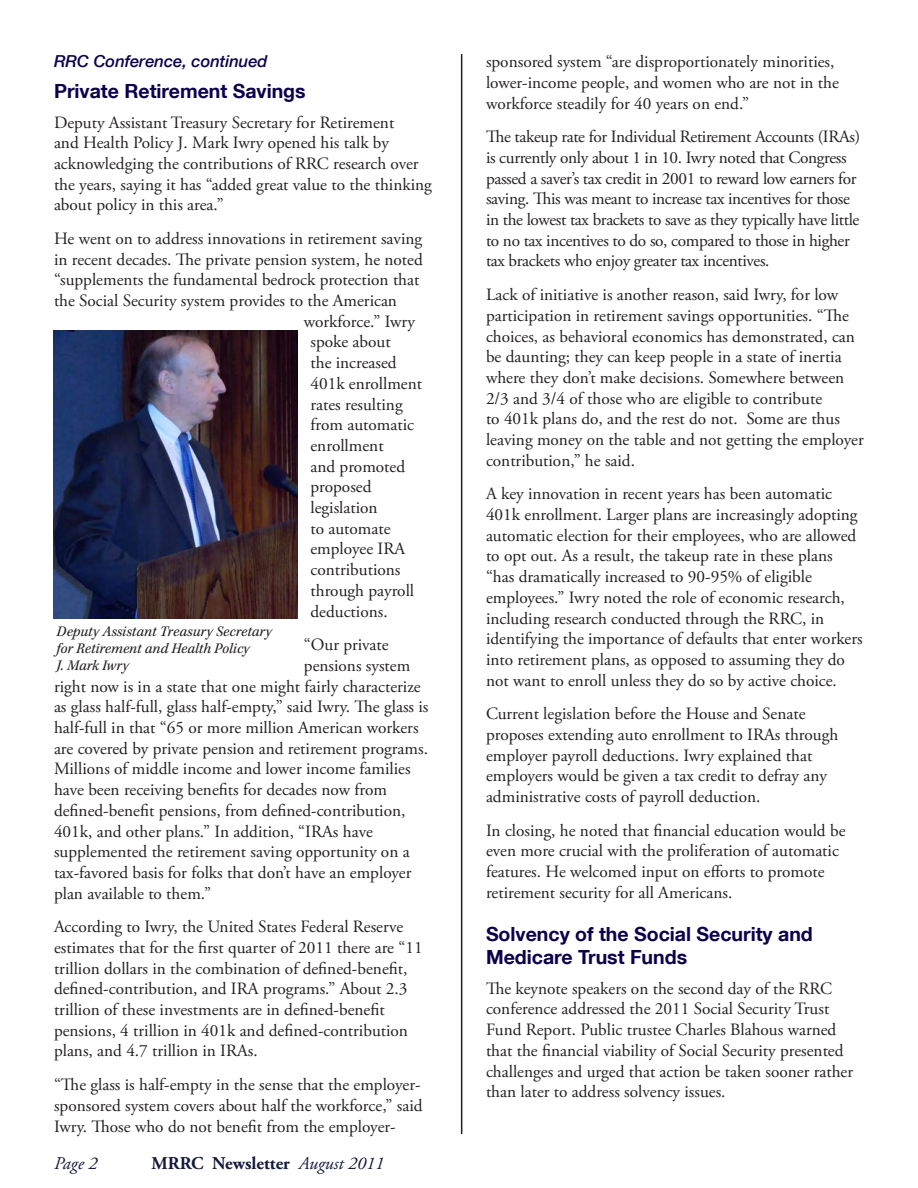
<style>
.page{position:relative;width:918px;height:1188px;background:#fff}
.page>*{position:absolute;margin:0;border:0;box-sizing:border-box;transform-origin:0 0}
.Subheading_1{font:700 19.5px/23.4px "Helvetica Neue LT Com";color:#0d004c}
.t1{font:700 18px "Adobe Garamond Pro";color:#15193c}
.t2{font:italic 18px "Adobe Garamond Pro";color:#15193c}
.Body_Text__Adobe_Gar{font:17.25px/20.7px "Adobe Garamond Pro";color:#231f20}
.Body_Text__Adobe_Gar-2{font:17.25px/20.7px "Adobe Garamond Pro";letter-spacing:-.02em;color:#231f20}
.Jump_Page_Heading{font:italic 500 16.5px "Helvetica Neue LT Com";color:#0d004c}
.Captions{font:italic 15px/17.2px "Kepler Std";color:#231f20}
.s1{font-weight:400;font-style:italic}
</style>
<div class="page">
<hr style="left:461px;top:54px;width:1px;height:1080px;background:#231f20">
<img style="left:54px;top:330px;width:243px;height:289px">
<p class="Jump_Page_Heading" style="left:54px;top:51px;width:215px">RRC Conference, continued</p>
<h2 class="Subheading_1" style="left:54px;top:79px;width:253px">Private Retirement Savings</h2>
<p class="Body_Text__Adobe_Gar" style="left:54px;top:112px;width:379px">Deputy Assistant Treasury Secretary for Retirement<br>and Health Policy J. Mark Iwry opened his talk by acknowledging the contributions of RRC research over the years, saying it has “added great value to the thinking about policy in this area.”</p>
<p class="Body_Text__Adobe_Gar" style="left:54px;top:229px;width:370px">He went on to address innovations in retirement saving</p>
<p class="Body_Text__Adobe_Gar" style="left:54px;top:249px;width:370px">in recent decades. The private pension system, he noted</p>
<p class="Body_Text__Adobe_Gar" style="left:54px;top:270px;width:367px">“supplements the fundamental bedrock protection that</p>
<p class="Body_Text__Adobe_Gar" style="left:54px;top:291px;width:345px">the Social Security system provides to the American</p>
<p class="Body_Text__Adobe_Gar" style="left:304px;top:312px;width:113px">workforce.” Iwry</p>
<p class="Body_Text__Adobe_Gar" style="left:310px;top:332px;width:82px">spoke about</p>
<p class="Body_Text__Adobe_Gar" style="left:310px;top:353px;width:88px">the increased</p>
<p class="Body_Text__Adobe_Gar" style="left:310px;top:374px;width:113px">401k enrollment</p>
<p class="Body_Text__Adobe_Gar" style="left:310px;top:394px;width:94px">rates resulting</p>
<p class="Body_Text__Adobe_Gar" style="left:310px;top:415px;width:105px">from automatic</p>
<p class="Body_Text__Adobe_Gar" style="left:310px;top:436px;width:75px">enrollment</p>
<p class="Body_Text__Adobe_Gar" style="left:310px;top:456px;width:96px">and promoted</p>
<p class="Body_Text__Adobe_Gar" style="left:310px;top:477px;width:63px">proposed</p>
<p class="Body_Text__Adobe_Gar" style="left:310px;top:498px;width:69px">legislation</p>
<p class="Body_Text__Adobe_Gar" style="left:310px;top:519px;width:82px">to automate</p>
<p class="Body_Text__Adobe_Gar" style="left:310px;top:539px;width:96px">employee IRA</p>
<p class="Body_Text__Adobe_Gar" style="left:310px;top:560px;width:91px">contributions</p>
<p class="Body_Text__Adobe_Gar" style="left:310px;top:581px;width:105px">through payroll</p>
<p class="Body_Text__Adobe_Gar" style="left:310px;top:601px;width:79px">deductions.</p>
<p class="Body_Text__Adobe_Gar" style="left:304px;top:635px;width:86px">“Our private</p>
<p class="Body_Text__Adobe_Gar" style="left:304px;top:656px;width:108px">pensions system</p>
<p class="Body_Text__Adobe_Gar" style="left:54px;top:676px;width:368px">right now is in a state that one might fairly characterize</p>
<p class="Body_Text__Adobe_Gar" style="left:54px;top:697px;width:376px">as glass half-full, glass half-empty,” said Iwry. The glass is</p>
<p class="Body_Text__Adobe_Gar" style="left:54px;top:718px;width:366px">half-full in that “65 or more million American workers</p>
<p class="Body_Text__Adobe_Gar" style="left:54px;top:739px;width:376px">are covered by private pension and retirement programs.</p>
<p class="Body_Text__Adobe_Gar" style="left:54px;top:759px;width:358px">Millions of middle income and lower income families</p>
<p class="Body_Text__Adobe_Gar" style="left:54px;top:780px;width:334px">have been receiving benefits for decades now from</p>
<p class="Body_Text__Adobe_Gar" style="left:54px;top:801px;width:353px">defined-benefit pensions, from defined-contribution,</p>
<p class="Body_Text__Adobe_Gar" style="left:54px;top:821px;width:320px">401k, and other plans.” In addition, “IRAs have</p>
<p class="Body_Text__Adobe_Gar" style="left:54px;top:842px;width:357px">supplemented the retirement saving opportunity on a</p>
<p class="Body_Text__Adobe_Gar" style="left:54px;top:863px;width:359px">tax-favored basis for folks that don’t have an employer</p>
<p class="Body_Text__Adobe_Gar" style="left:54px;top:883px;width:159px">plan available to them.”</p>
<p class="Body_Text__Adobe_Gar" style="left:54px;top:917px;width:370px">According to Iwry, the United States Federal Reserve estimates that for the first quarter of 2011 there are “11 trillion dollars in the combination of defined-benefit, defined-contribution, and IRA programs.” About 2.3 trillion of these investments are in defined-benefit pensions, 4 trillion in 401k and defined-contribution plans, and 4.7 trillion in IRAs.</p>
<p class="Body_Text__Adobe_Gar" style="left:54px;top:1075px;width:370px;text-align:justify">“The glass is half-empty in the sense that the employer&shy;sponsored system covers about half the workforce,” said Iwry. Those who do not benefit from the employer-</p>
<p class="Captions" style="left:57px;top:623px;width:217px">Deputy Assistant Treasury Secretary for Retirement and Health Policy<br>J. Mark Iwry</p>
<p class="t2" style="left:54px;top:1153px;width:45px">Page 2</p>
<p class="t1" style="left:152px;top:1153px;width:234px">MRRC Newsletter <span class="s1">August 2011</span></p>
<p class="Body_Text__Adobe_Gar" style="left:486px;top:52px;width:354px">sponsored system “are disproportionately minorities, lower-income people, and women who are not in the workforce steadily for 40 years on end.”</p>
<p class="Body_Text__Adobe_Gar-2" style="left:486px;top:127px;width:376px">The takeup rate for Individual Retirement Accounts (IRAs) is currently only about 1 in 10. Iwry noted that Congress passed a saver’s tax credit in 2001 to reward low earners for saving. This was meant to increase tax incentives for those in the lowest tax brackets to save as they typically have little to no tax incentives to do so, compared to those in higher tax brackets who enjoy greater tax incentives.</p>
<p class="Body_Text__Adobe_Gar" style="left:486px;top:285px;width:379px">Lack of initiative is another reason, said Iwry, for low participation in retirement savings opportunities. “The choices, as behavioral economics has demonstrated, can be daunting; they can keep people in a state of inertia where they don’t make decisions. Somewhere between 2/3 and 3/4 of those who are eligible to contribute<br>to 401k plans do, and the rest do not. Some are thus leaving money on the table and not getting the employer contribution,” he said.</p>
<p class="Body_Text__Adobe_Gar" style="left:486px;top:484px;width:378px">A key innovation in recent years has been automatic 401k enrollment. Larger plans are increasingly adopting automatic election for their employees, who are allowed to opt out. As a result, the takeup rate in these plans “has dramatically increased to 90-95% of eligible employees.” Iwry noted the role of economic research, including research conducted through the RRC, in identifying the importance of defaults that enter workers into retirement plans, as opposed to assuming they do not want to enroll unless they do so by active choice.</p>
<p class="Body_Text__Adobe_Gar" style="left:486px;top:704px;width:354px">Current legislation before the House and Senate proposes extending auto enrollment to IRAs through employer payroll deductions. Iwry explained that employers would be given a tax credit to defray any administrative costs of payroll deduction.</p>
<p class="Body_Text__Adobe_Gar" style="left:486px;top:821px;width:361px">In closing, he noted that financial education would be even more crucial with the proliferation of automatic features. He welcomed input on efforts to promote retirement security for all Americans.</p>
<h2 class="Subheading_1" style="left:486px;top:922px;width:328px">Solvency of the Social Security and<br>Medicare Trust Funds</h2>
<p class="Body_Text__Adobe_Gar" style="left:486px;top:979px;width:369px">The keynote speakers on the second day of the RRC conference addressed the 2011 Social Security Trust Fund Report. Public trustee Charles Blahous warned that the financial viability of Social Security presented challenges and urged that action be taken sooner rather than later to address solvency issues.</p>
</div>
